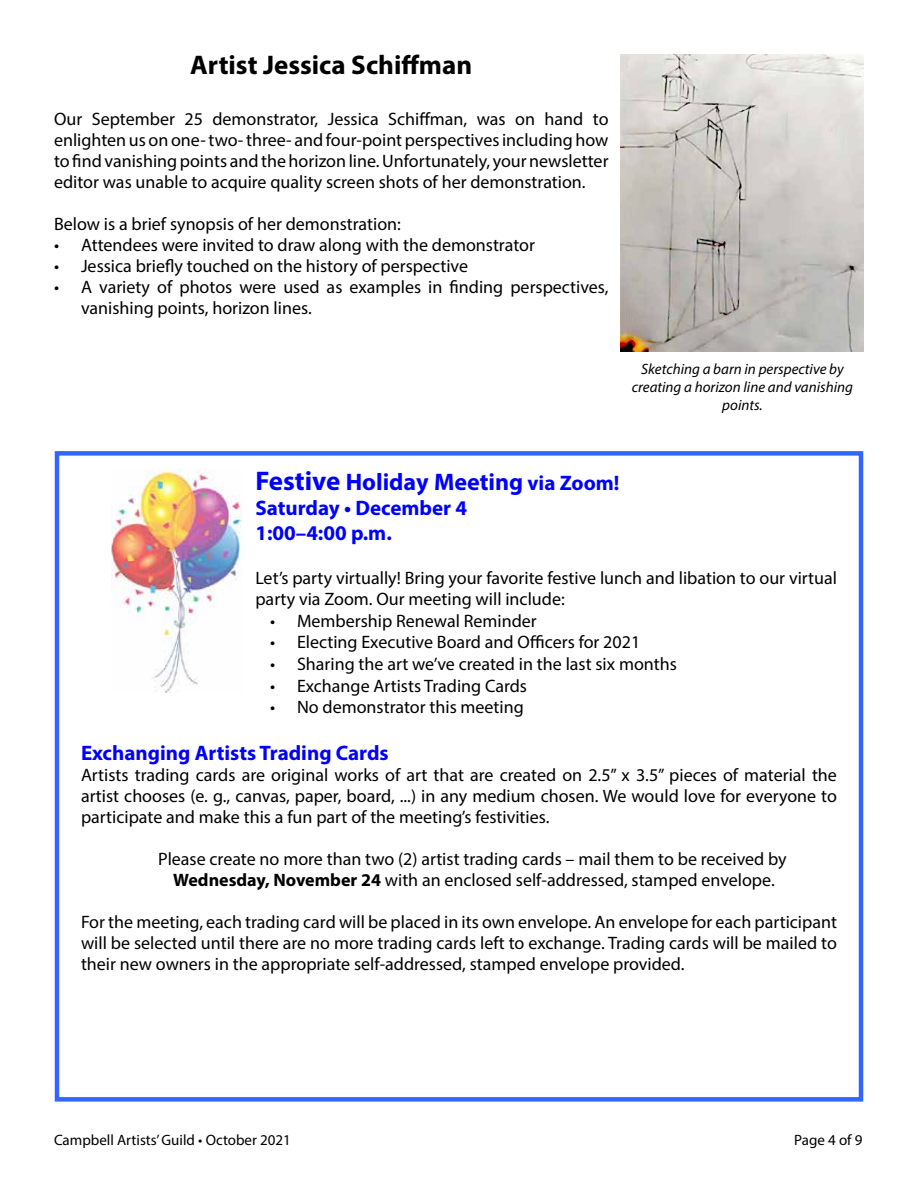
<style>
.page{position:relative;width:918px;height:1188px;background:#fff}
.page>*{position:absolute;margin:0;border:0;box-sizing:border-box;transform-origin:0 0}
.t1{font:700 27px "Myriad Pro";color:#000}
.t2{font:700 24px "Myriad Pro";color:#00f}
.t3{font:700 21px/25.2px "Myriad Pro";color:#00f}
.t4{font:18px/21px "Myriad Pro";color:#000;text-align:justify}
.t5{font:italic 15px/18px "Myriad Pro";color:#000;text-align:center}
.t6{font:15px "Myriad Pro";color:#000}
.s1{font-size:27px}
.s2{font-size:21px}
.s3{font-weight:700}
</style>
<div class="page">
<img style="left:621px;top:54px;width:243px;height:298px">
<img style="left:112px;top:470px;width:131px;height:222px">
<div style="left:55px;top:451px;width:808px;height:651px;border:4px solid #36f"></div>
<h1 class="t1" style="left:190px;top:48px;width:283px">Artist Jessica Schiffman</h1>
<p class="t4" style="left:54px;top:108px;width:556px">Our September 25 demonstrator, Jessica Schiffman, was on hand to enlighten us on one- two- three- and four-point perspectives including how to find vanishing points and the horizon line. Unfortunately, your newsletter editor was unable to acquire quality screen shots of her demonstration.</p>
<p class="t4" style="left:54px;top:213px;width:349px">Below is a brief synopsis of her demonstration:</p>
<p class="t4" style="left:54px;top:234px;width:483px">• Attendees were invited to draw along with the demonstrator</p>
<p class="t4" style="left:54px;top:255px;width:416px">• Jessica briefly touched on the history of perspective</p>
<p class="t4" style="left:81px;top:276px;width:529px;text-indent:-27px">• A variety of photos were used as examples in finding perspectives, vanishing points, horizon lines.</p>
<p class="t5" style="left:632px;top:360px;width:223px">Sketching a barn in perspective by creating a horizon line and vanishing points.</p>
<h2 class="t2" style="left:255px;top:466px;width:366px"><span class="s1">Festive</span> Holiday Meeting <span class="s2">via Zoom!</span></h2>
<p class="t3" style="left:255px;top:495px;width:213px">Saturday • December 4<br>1:00–4:00 p.m.</p>
<p class="t4" style="left:255px;top:567px;width:583px;line-height:21.6px">Let’s party virtually! Bring your favorite festive lunch and libation to our virtual party via Zoom. Our meeting will include:</p>
<p class="t4" style="left:270px;top:610px;width:268px">• Membership Renewal Reminder</p>
<p class="t4" style="left:270px;top:632px;width:372px">• Electing Executive Board and Officers for 2021</p>
<p class="t4" style="left:270px;top:653px;width:408px">• Sharing the art we’ve created in the last six months</p>
<p class="t4" style="left:270px;top:675px;width:259px">• Exchange Artists Trading Cards</p>
<p class="t4" style="left:270px;top:696px;width:255px">• No demonstrator this meeting</p>
<p class="t3" style="left:81px;top:740px;width:309px">Exchanging Artists Trading Cards</p>
<p class="t4" style="left:81px;top:764px;width:758px">Artists trading cards are original works of art that are created on 2.5” x 3.5” pieces of material the artist chooses (e. g., canvas, paper, board, ...) in any medium chosen. We would love for everyone to participate and make this a fun part of the meeting’s festivities.</p>
<p class="t4" style="left:158px;top:848px;width:630px;text-align:center">Please create no more than two (2) artist trading cards – mail them to be received by<br><span class="s3">Wednesday, November 24</span> with an enclosed self-addressed, stamped envelope.</p>
<p class="t4" style="left:81px;top:911px;width:758px">For the meeting, each trading card will be placed in its own envelope. An envelope for each participant will be selected until there are no more trading cards left to exchange. Trading cards will be mailed to their new owners in the appropriate self-addressed, stamped envelope provided.</p>
<p class="t6" style="left:54px;top:1131px;width:239px">Campbell Artists’ Guild • October 2021</p>
<p class="t6" style="left:794px;top:1131px;width:70px">Page 4 of 9</p>
</div>
